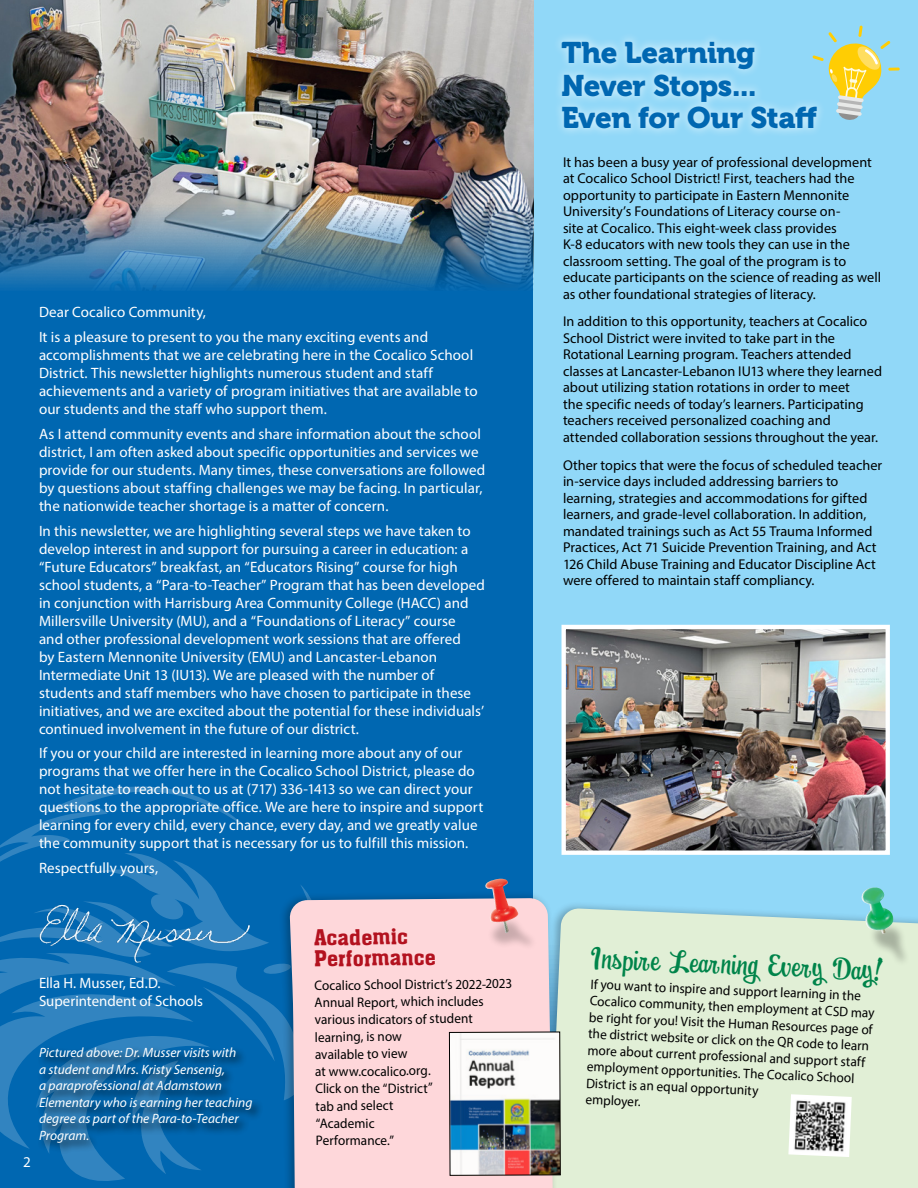
<style>
.page{position:relative;width:918px;height:1188px;background:#0067b1}
.page>*{position:absolute;margin:0;border:0;box-sizing:border-box;transform-origin:0 0}
.Heading___Eagle_Venture{font:29.55px/32.5px "Museo 900";letter-spacing:-.015em;color:#0067b1}
._01_New_Main_Body_Black_9_5_11{font:28.5px "Swingdancer";color:#00844a}
.Notes_Nest_Header_02{font:700 21px/21px "Ache";color:#b3121f}
.body_white__slightly_bigger{font:15px/18px "Myriad Pro";letter-spacing:.005em;color:#fff}
.Page_Number{font:15px "Myriad Pro";color:#fff}
.t1{font:14.25px/16.5px "Myriad Pro";color:#000}
._01_New_Main_Body_Black_9_5_11-2{font:13.8px/17.2px "Myriad Pro";color:#000;scale:.96 1}
.caption_black{font:italic 13.5px/16.5px "Myriad Pro";letter-spacing:.005em;color:#fff}
</style>
<div class="page">
<svg style="left:0;top:786px;width:306px;height:395px"></svg>
<div style="left:534px;top:0;width:384px;height:1146px;background:#91d8f8"></div>
<div style="left:553px;top:32px;width:273px;height:106px;background:#fff;opacity:.55"></div>
<img style="left:36px;top:903px;width:219px;height:61px">
<img style="left:0;top:0;width:534px;height:291px">
<img style="left:567px;top:630px;width:318px;height:220px">
<div style="left:562px;top:625px;width:328px;height:230px;border:4px solid #fff"></div>
<div style="left:537px;top:901px;width:381px;height:287px;background:#000;opacity:.29"></div>
<div style="left:558px;top:908px;width:360px;height:280px;background:#e1efd6"></div>
<div style="left:868px;top:922px;width:42px;height:45px;background:#e1efd6"></div>
<svg style="left:874px;top:928px;width:30px;height:33px"></svg>
<img style="left:861px;top:887px;width:33px;height:47px">
<svg style="left:812px;top:26px;width:88px;height:95px"></svg>
<svg style="left:788px;top:1094px;width:64px;height:63px"></svg>
<img style="left:793px;top:1099px;width:55px;height:55px">
<div style="left:37px;top:1045px;width:227px;height:109px;background:#000;opacity:.85"></div>
<div style="left:279px;top:891px;width:279px;height:297px;background:#000;opacity:.29"></div>
<div style="left:290px;top:898px;width:263px;height:290px;background:#fed7da"></div>
<img style="left:484px;top:879px;width:34px;height:55px">
<div style="left:487px;top:916px;width:51px;height:35px;background:#000;opacity:.21"></div>
<svg style="left:493px;top:922px;width:39px;height:22px"></svg>
<img style="left:449px;top:1031px;width:112px;height:145px">
<p class="body_white__slightly_bigger" style="left:39px;top:303px;width:168px">Dear Cocalico Community,</p>
<p class="body_white__slightly_bigger" style="left:39px;top:328px;width:440px">It is a pleasure to present to you the many exciting events and accomplishments that we are celebrating here in the Cocalico School District. This newsletter highlights numerous student and staff achievements and a variety of program initiatives that are available to our students and the staff who support them.</p>
<p class="body_white__slightly_bigger" style="left:39px;top:425px;width:448px">As I attend community events and share information about the school district, I am often asked about specific opportunities and services we provide for our students. Many times, these conversations are followed by questions about staffing challenges we may be facing. In particular, the nationwide teacher shortage is a matter of concern.</p>
<p class="body_white__slightly_bigger" style="left:39px;top:521px;width:448px">In this newsletter, we are highlighting several steps we have taken to develop interest in and support for pursuing a career in education: a “Future Educators” breakfast, an “Educators Rising” course for high school students, a “Para-to-Teacher” Program that has been developed in conjunction with Harrisburg Area Community College (HACC) and Millersville University (MU), and a “Foundations of Literacy” course<br>and other professional development work sessions that are offered<br>by Eastern Mennonite University (EMU) and Lancaster-Lebanon Intermediate Unit 13 (IU13). We are pleased with the number of students and staff members who have chosen to participate in these initiatives, and we are excited about the potential for these individuals’ continued involvement in the future of our district.</p>
<p class="body_white__slightly_bigger" style="left:39px;top:744px;width:446px">If you or your child are interested in learning more about any of our programs that we offer here in the Cocalico School District, please do not hesitate to reach out to us at (717) 336-1413 so we can direct your questions to the appropriate office. We are here to inspire and support learning for every child, every chance, every day, and we greatly value the community support that is necessary for us to fulfill this mission.</p>
<p class="body_white__slightly_bigger" style="left:39px;top:859px;width:121px">Respectfully yours,</p>
<p class="body_white__slightly_bigger" style="left:39px;top:974px;width:123px">Ella H. Musser, Ed.D.</p>
<p class="body_white__slightly_bigger" style="left:39px;top:992px;width:166px">Superintendent of Schools</p>
<p class="Page_Number" style="left:23px;top:1152px;width:9px">2</p>
<p class="caption_black" style="left:39px;top:1044px;width:215px">Pictured above: Dr. Musser visits with<br>a student and Mrs. Kristy Sensenig,<br>a paraprofessional at Adamstown<br>Elementary who is earning her teaching degree as part of the Para-to-Teacher<br>Program.</p>
<p class="Notes_Nest_Header_02" style="left:314px;top:925px;width:123px;rotate:-1deg">Academic<br>Performance</p>
<p class="_01_New_Main_Body_Black_9_5_11-2" style="left:313px;top:977px;width:209px;rotate:-1deg">Cocalico School District’s 2022-2023<br>Annual Report, which includes various indicators of student learning, is now<br>available to view<br>at www.cocalico.org.<br>Click on the “District”<br>tab and select<br>“Academic<br>Performance.”</p>
<p class="Heading___Eagle_Venture" style="left:562px;top:37px;width:257px">The Learning<br>Never Stops...<br>Even for Our Staff</p>
<p class="t1" style="left:563px;top:153px;width:320px">It has been a busy year of professional development at Cocalico School District! First, teachers had the opportunity to participate in Eastern Mennonite University’s Foundations of Literacy course on-<br>site at Cocalico. This eight-week class provides<br>K-8 educators with new tools they can use in the classroom setting. The goal of the program is to educate participants on the science of reading as well as other foundational strategies of literacy.</p>
<p class="t1" style="left:563px;top:313px;width:321px">In addition to this opportunity, teachers at Cocalico School District were invited to take part in the Rotational Learning program. Teachers attended classes at Lancaster-Lebanon IU13 where they learned about utilizing station rotations in order to meet<br>the specific needs of today’s learners. Participating teachers received personalized coaching and attended collaboration sessions throughout the year.</p>
<p class="t1" style="left:563px;top:457px;width:321px">Other topics that were the focus of scheduled teacher in-service days included addressing barriers to learning, strategies and accommodations for gifted learners, and grade-level collaboration. In addition, mandated trainings such as Act 55 Trauma Informed Practices, Act 71 Suicide Prevention Training, and Act 126 Child Abuse Training and Educator Discipline Act were offered to maintain staff compliancy.</p>
<p class="_01_New_Main_Body_Black_9_5_11" style="left:593px;top:937px;width:294px;rotate:3deg">Inspire Learning Every Day!</p>
<p class="_01_New_Main_Body_Black_9_5_11-2" style="left:590px;top:977px;width:299px;line-height:16.4px;rotate:2deg">If you want to inspire and support learning in the Cocalico community, then employment at CSD may be right for you! Visit the Human Resources page of the district website or click on the QR code to learn more about current professional and support staff employment opportunities. The Cocalico School District is an equal opportunity<br>employer.</p>
</div>
